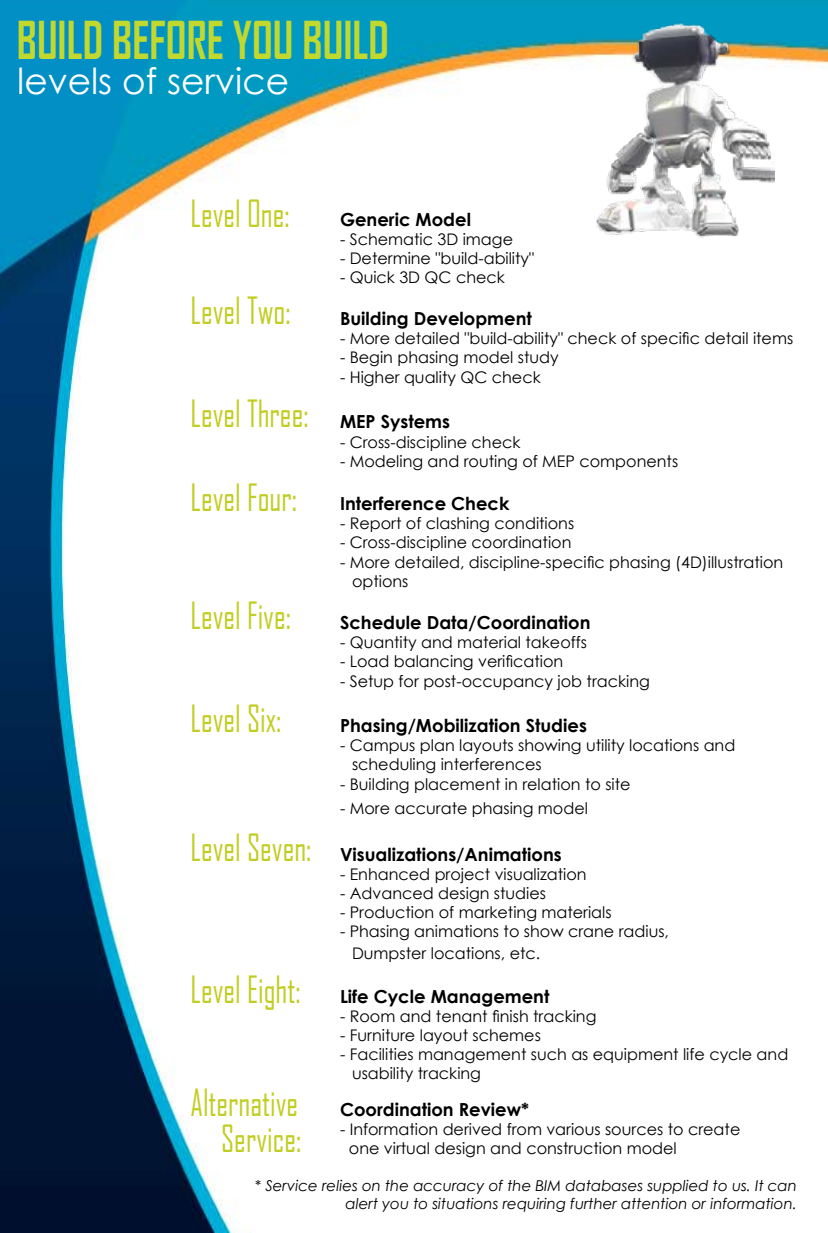
<style>
.page{position:relative;width:828px;height:1233px;background:#fff}
.page>*{position:absolute;margin:0;border:0;box-sizing:border-box;transform-origin:0 0}
.t1{font:700 50px "Agency FB";color:#c1d82f;scale:.87 1}
.t2{font:36px/36px "Agency FB";color:#c2cd23;text-align:right;scale:.87 1}
.t3{font:36px "Century Gothic";color:#fff}
.t4{font:700 18px "Century Gothic";color:#000}
.t5{font:16px/19.2px "Century Gothic";color:#000}
.t6{font:italic 15px/18px "Century Gothic";color:#000;text-align:right}
</style>
<div class="page">
<img style="left:0;top:0;width:828px;height:1233px">
<img style="left:584px;top:11px;width:190px;height:234px">
<h1 class="t1" style="left:17px;top:9px;width:429px">BUILD BEFORE YOU BUILD</h1>
<h2 class="t3" style="left:17px;top:55px;width:273px">levels of service</h2>
<h2 class="t2" style="left:191px;top:195px;width:115px">Level One:</h2>
<h2 class="t2" style="left:191px;top:292px;width:117px">Level Two:</h2>
<h2 class="t2" style="left:191px;top:395px;width:137px">Level Three:</h2>
<h2 class="t2" style="left:191px;top:478px;width:124px">Level Four:</h2>
<h2 class="t2" style="left:191px;top:597px;width:117px">Level Five:</h2>
<h2 class="t2" style="left:191px;top:700px;width:106px">Level Six:</h2>
<h2 class="t2" style="left:191px;top:828px;width:140px">Level Seven:</h2>
<h2 class="t2" style="left:191px;top:971px;width:128px">Level Eight:</h2>
<p class="t4" style="left:340px;top:205px;width:133px">Generic Model</p>
<p class="t5" style="left:340px;top:229px;width:175px">- Schematic 3D image</p>
<p class="t5" style="left:340px;top:248px;width:196px">- Determine "build-ability"</p>
<p class="t5" style="left:340px;top:267px;width:166px">- Quick 3D QC check</p>
<p class="t4" style="left:340px;top:305px;width:193px">Building Development</p>
<p class="t5" style="left:340px;top:329px;width:455px">- More detailed "build-ability" check of specific detail items</p>
<p class="t5" style="left:340px;top:348px;width:220px">- Begin phasing model study</p>
<p class="t5" style="left:340px;top:367px;width:202px">- Higher quality QC check</p>
<p class="t4" style="left:340px;top:408px;width:112px">MEP Systems</p>
<p class="t5" style="left:340px;top:432px;width:182px">- Cross-discipline check</p>
<p class="t5" style="left:340px;top:451px;width:340px">- Modeling and routing of MEP components</p>
<p class="t4" style="left:340px;top:490px;width:171px">Interference Check</p>
<p class="t5" style="left:340px;top:514px;width:236px">- Report of clashing conditions</p>
<p class="t5" style="left:340px;top:533px;width:233px">- Cross-discipline coordination</p>
<p class="t5" style="left:352px;top:552px;width:433px;text-indent:-12px">- More detailed, discipline-specific phasing (4D)illustration options</p>
<p class="t4" style="left:340px;top:609px;width:252px">Schedule Data/Coordination</p>
<p class="t5" style="left:340px;top:633px;width:249px">- Quantity and material takeoffs</p>
<p class="t5" style="left:340px;top:652px;width:225px">- Load balancing verification</p>
<p class="t5" style="left:340px;top:671px;width:311px">- Setup for post-occupancy job tracking</p>
<p class="t4" style="left:340px;top:712px;width:248px">Phasing/Mobilization Studies</p>
<p class="t5" style="left:352px;top:736px;width:385px;text-indent:-12px">- Campus plan layouts showing utility locations and scheduling interferences</p>
<p class="t5" style="left:340px;top:774px;width:292px">- Building placement in relation to site</p>
<p class="t5" style="left:340px;top:798px;width:249px">- More accurate phasing model</p>
<p class="t4" style="left:340px;top:840px;width:223px">Visualizations/Animations</p>
<p class="t5" style="left:340px;top:864px;width:248px">- Enhanced project visualization</p>
<p class="t5" style="left:340px;top:883px;width:208px">- Advanced design studies</p>
<p class="t5" style="left:340px;top:902px;width:273px">- Production of marketing materials</p>
<p class="t5" style="left:352px;top:920px;width:319px;line-height:21.6px;text-indent:-12px">- Phasing animations to show crane radius,<br>Dumpster locations, etc.</p>
<p class="t4" style="left:340px;top:982px;width:211px">Life Cycle Management</p>
<p class="t5" style="left:340px;top:1006px;width:258px">- Room and tenant finish tracking</p>
<p class="t5" style="left:340px;top:1025px;width:202px">- Furniture layout schemes</p>
<p class="t5" style="left:352px;top:1044px;width:438px;text-indent:-12px">- Facilities management such as equipment life cycle and usability tracking</p>
<h2 class="t2" style="left:191px;top:1083px;width:129px">Alternative<br>Service:</h2>
<p class="t4" style="left:340px;top:1095px;width:190px">Coordination Review*</p>
<p class="t5" style="left:349px;top:1119px;width:393px;text-indent:-9px">- Information derived from various sources to create one virtual design and construction model</p>
<p class="t6" style="left:255px;top:1177px;width:544px">* Service relies on the accuracy of the BIM databases supplied to us. It can alert you to situations requiring further attention or information.</p>
</div>
